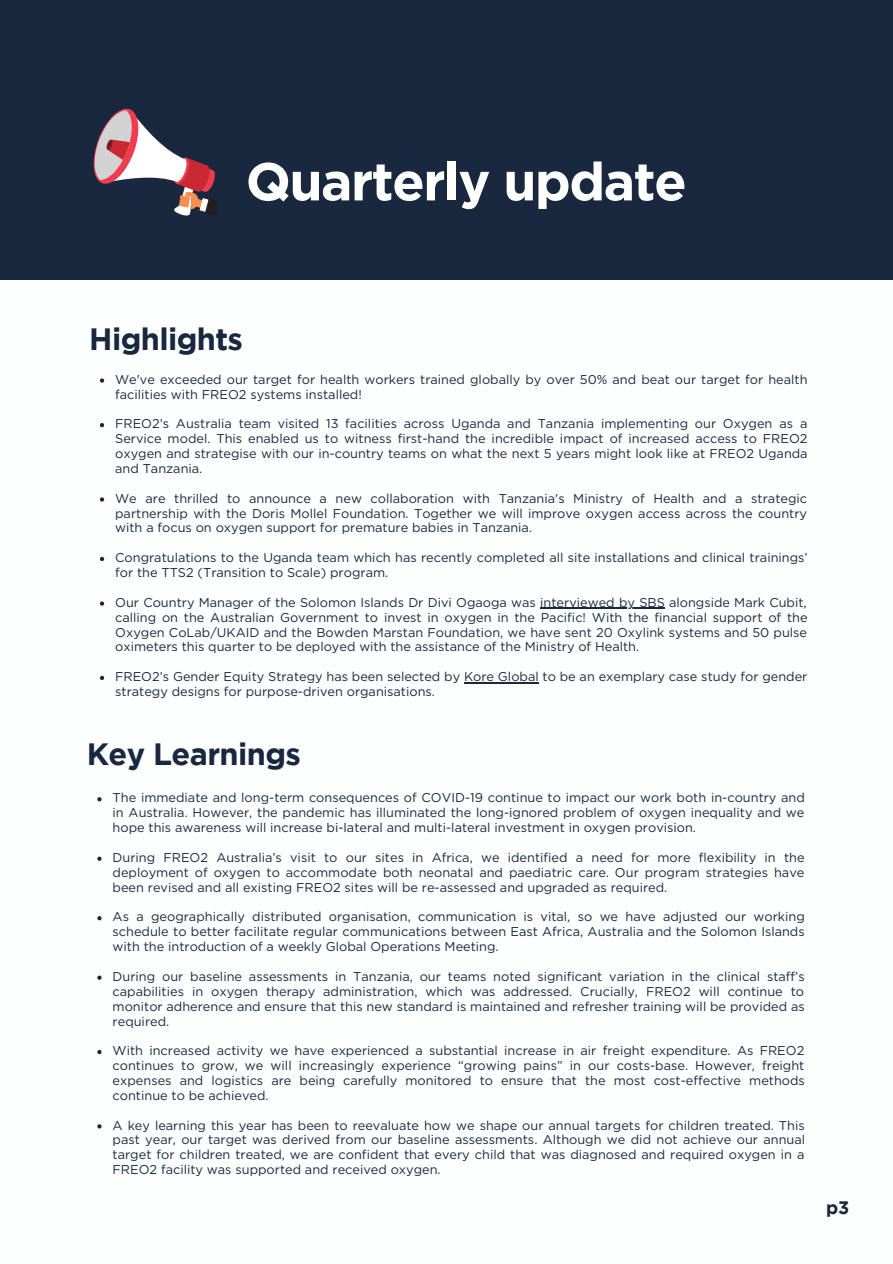
<style>
.page{position:relative;width:893px;height:1264px;background:#fff}
.page>*{position:absolute;margin:0;border:0;box-sizing:border-box;transform-origin:0 0}
.t1{font:700 53.25px "Gotham";letter-spacing:-.03em;color:#fff}
.t2{font:700 30.75px "Gotham";letter-spacing:-.02em;color:#19273f}
.t3{font:700 18px "Gotham";color:#19273f}
.t4{font:12.75px/14.9px "Gotham";color:#19273f;text-align:justify}
</style>
<div class="page">
<div style="left:0;top:0;width:892px;height:1262px;background:#19273f"></div>
<div style="left:0;top:280px;width:892px;height:982px;background:#fdfefe"></div>
<svg style="left:100px;top:378px;width:4px;height:4px"></svg>
<svg style="left:100px;top:423px;width:4px;height:4px"></svg>
<svg style="left:100px;top:497px;width:4px;height:4px"></svg>
<svg style="left:100px;top:557px;width:4px;height:4px"></svg>
<svg style="left:100px;top:601px;width:4px;height:4px"></svg>
<hr style="left:540px;top:608px;width:125px;height:1px;background:#19273f">
<svg style="left:100px;top:675px;width:4px;height:5px"></svg>
<hr style="left:464px;top:682px;width:74px;height:1px;background:#19273f">
<svg style="left:93px;top:108px;width:124px;height:108px"></svg>
<svg style="left:97px;top:797px;width:5px;height:4px"></svg>
<svg style="left:97px;top:856px;width:5px;height:4px"></svg>
<svg style="left:97px;top:916px;width:5px;height:4px"></svg>
<svg style="left:97px;top:975px;width:5px;height:4px"></svg>
<svg style="left:97px;top:1049px;width:5px;height:5px"></svg>
<svg style="left:97px;top:1124px;width:5px;height:4px"></svg>
<h1 class="t1" style="left:245px;top:161px;width:442px">Quarterly update</h1>
<h2 class="t2" style="left:89px;top:327px;width:155px">Highlights</h2>
<p class="t4" style="left:115px;top:371px;width:693px">We've exceeded our target for health workers trained globally by over 50% and beat our target for health facilities with FREO2 systems installed!</p>
<p class="t4" style="left:115px;top:416px;width:694px">FREO2’s Australia team visited 13 facilities across Uganda and Tanzania implementing our Oxygen as a Service model. This enabled us to witness first-hand the incredible impact of increased access to FREO2 oxygen and strategise with our in-country teams on what the next 5 years might look like at FREO2 Uganda and Tanzania.</p>
<p class="t4" style="left:115px;top:490px;width:693px">We are thrilled to announce a new collaboration with Tanzania's Ministry of Health and a strategic partnership with the Doris Mollel Foundation. Together we will improve oxygen access across the country with a focus on oxygen support for premature babies in Tanzania.</p>
<p class="t4" style="left:115px;top:550px;width:694px">Congratulations to the Uganda team which has recently completed all site installations and clinical trainings’ for the TTS2 (Transition to Scale) program.</p>
<p class="t4" style="left:115px;top:594px;width:694px">Our Country Manager of the Solomon Islands Dr Divi Ogaoga was interviewed by SBS alongside Mark Cubit, calling on the Australian Government to invest in oxygen in the Pacific! With the financial support of the Oxygen CoLab/UKAID and the Bowden Marstan Foundation, we have sent 20 Oxylink systems and 50 pulse oximeters this quarter to be deployed with the assistance of the Ministry of Health.</p>
<p class="t4" style="left:115px;top:669px;width:693px">FREO2’s Gender Equity Strategy has been selected by Kore Global to be an exemplary case study for gender strategy designs for purpose-driven organisations.</p>
<h2 class="t2" style="left:87px;top:742px;width:216px">Key Learnings</h2>
<p class="t4" style="left:113px;top:790px;width:693px">The immediate and long-term consequences of COVID-19 continue to impact our work both in-country and in Australia. However, the pandemic has illuminated the long-ignored problem of oxygen inequality and we hope this awareness will increase bi-lateral and multi-lateral investment in oxygen provision.</p>
<p class="t4" style="left:113px;top:849px;width:693px">During FREO2 Australia’s visit to our sites in Africa, we identified a need for more flexibility in the deployment of oxygen to accommodate both neonatal and paediatric care. Our program strategies have been revised and all existing FREO2 sites will be re-assessed and upgraded as required.</p>
<p class="t4" style="left:113px;top:909px;width:693px">As a geographically distributed organisation, communication is vital, so we have adjusted our working schedule to better facilitate regular communications between East Africa, Australia and the Solomon Islands with the introduction of a weekly Global Operations Meeting.</p>
<p class="t4" style="left:113px;top:968px;width:693px">During our baseline assessments in Tanzania, our teams noted significant variation in the clinical staff’s capabilities in oxygen therapy administration, which was addressed. Crucially, FREO2 will continue to monitor adherence and ensure that this new standard is maintained and refresher training will be provided as required.</p>
<p class="t4" style="left:113px;top:1043px;width:693px">With increased activity we have experienced a substantial increase in air freight expenditure. As FREO2 continues to grow, we will increasingly experience “growing pains” in our costs-base. However, freight expenses and logistics are being carefully monitored to ensure that the most cost-effective methods continue to be achieved.</p>
<p class="t4" style="left:113px;top:1117px;width:694px">A key learning this year has been to reevaluate how we shape our annual targets for children treated. This past year, our target was derived from our baseline assessments. Although we did not achieve our annual target for children treated, we are confident that every child that was diagnosed and required oxygen in a FREO2 facility was supported and received oxygen.</p>
<h3 class="t3" style="left:826px;top:1200px;width:25px">p3</h3>
</div>
